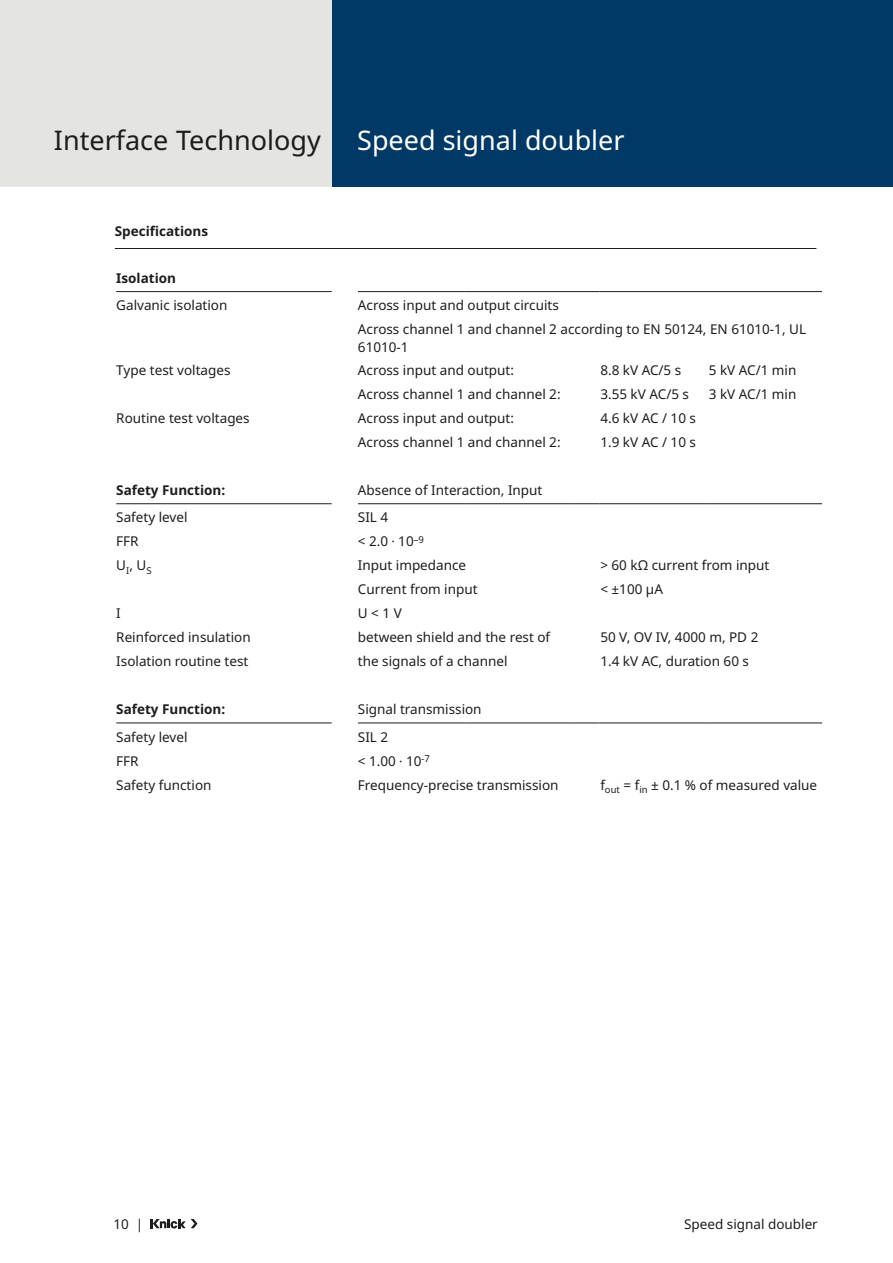
<style>
.page{position:relative;width:893px;height:1263px;background:#fff}
.page>*{position:absolute;margin:0;border:0;box-sizing:border-box;transform-origin:0 0}
.Headline_Produkt{font:27px "Noto Sans";color:#1d1d1b}
.Produktbereiche{font:27px "Noto Sans";color:#fff}
.Tabelle{font:13.5px/18px "Noto Sans";color:#1d1d1b}
.Zwischenüberschrift{font:700 13.5px "Noto Sans";color:#1d1d1b}
.Tabelle_Headline{font:700 13.5px "Noto Sans";color:#1d1d1b}
.s1{font-family:"Myriad Pro"}
</style>
<div class="page">
<div style="left:332px;top:0;width:561px;height:187px;background:#003866"></div>
<svg style="left:150px;top:1219px;width:47px;height:9px"></svg>
<div style="left:0;top:0;width:332px;height:187px;background:#e4e4e3"></div>
<hr style="left:115px;top:248px;width:701px;height:1px;background:#1d1d1b">
<hr style="left:116px;top:291px;width:216px;height:1px;background:#1d1d1b">
<hr style="left:358px;top:291px;width:108px;height:1px;background:#1d1d1b">
<hr style="left:466px;top:291px;width:108px;height:1px;background:#1d1d1b">
<svg style="left:574px;top:291px;width:26px;height:1px"></svg>
<hr style="left:600px;top:291px;width:108px;height:1px;background:#1d1d1b">
<hr style="left:708px;top:291px;width:114px;height:1px;background:#1d1d1b">
<hr style="left:116px;top:503px;width:216px;height:1px;background:#1d1d1b">
<hr style="left:358px;top:503px;width:108px;height:1px;background:#1d1d1b">
<hr style="left:466px;top:503px;width:108px;height:1px;background:#1d1d1b">
<svg style="left:574px;top:503px;width:26px;height:1px"></svg>
<hr style="left:600px;top:503px;width:108px;height:1px;background:#1d1d1b">
<hr style="left:708px;top:503px;width:114px;height:1px;background:#1d1d1b">
<hr style="left:116px;top:723px;width:216px;height:1px;background:#1d1d1b">
<hr style="left:358px;top:723px;width:108px;height:1px;background:#1d1d1b">
<hr style="left:466px;top:723px;width:108px;height:1px;background:#1d1d1b">
<svg style="left:574px;top:723px;width:26px;height:1px"></svg>
<hr style="left:600px;top:723px;width:108px;height:1px;background:#1d1d1b">
<hr style="left:708px;top:723px;width:114px;height:1px;background:#1d1d1b">
<p class="Headline_Produkt" style="left:54px;top:121px;width:269px">Interface Technology</p>
<p class="Produktbereiche" style="left:357px;top:121px;width:269px">Speed signal doubler</p>
<p class="Tabelle_Headline" style="left:115px;top:221px;width:95px">Specifications</p>
<p class="Zwischenüberschrift" style="left:116px;top:269px;width:61px">Isolation</p>
<p class="Tabelle" style="left:116px;top:297px;width:113px">Galvanic isolation</p>
<p class="Tabelle" style="left:358px;top:297px;width:202px">Across input and output circuits</p>
<p class="Tabelle" style="left:358px;top:321px;width:450px">Across channel 1 and channel 2 according to EN 50124, EN 61010-1, UL<br>61010-1</p>
<p class="Tabelle" style="left:116px;top:362px;width:116px">Type test voltages</p>
<p class="Tabelle" style="left:358px;top:362px;width:158px">Across input and output:</p>
<p class="Tabelle" style="left:600px;top:362px;width:82px">8.8 kV AC/5 s</p>
<p class="Tabelle" style="left:709px;top:362px;width:89px">5 kV AC/1 min</p>
<p class="Tabelle" style="left:358px;top:386px;width:204px">Across channel 1 and channel 2:</p>
<p class="Tabelle" style="left:600px;top:386px;width:90px">3.55 kV AC/5 s</p>
<p class="Tabelle" style="left:709px;top:386px;width:89px">3 kV AC/1 min</p>
<p class="Tabelle" style="left:116px;top:410px;width:135px">Routine test voltages</p>
<p class="Tabelle" style="left:358px;top:410px;width:158px">Across input and output:</p>
<p class="Tabelle" style="left:600px;top:410px;width:97px">4.6 kV AC / 10 s</p>
<p class="Tabelle" style="left:358px;top:434px;width:204px">Across channel 1 and channel 2:</p>
<p class="Tabelle" style="left:600px;top:434px;width:97px">1.9 kV AC / 10 s</p>
<p class="Zwischenüberschrift" style="left:116px;top:481px;width:110px">Safety Function:</p>
<p class="Tabelle" style="left:358px;top:482px;width:186px">Absence of Interaction, Input</p>
<p class="Tabelle" style="left:116px;top:509px;width:73px">Safety level</p>
<p class="Tabelle" style="left:358px;top:509px;width:32px">SIL 4</p>
<p class="Tabelle" style="left:116px;top:533px;width:24px">FFR</p>
<p class="Tabelle" style="left:358px;top:533px;width:67px">&lt; 2.0 <span class="s1">·</span> 10<sup>–9</sup></p>
<p class="Tabelle" style="left:116px;top:557px;width:37px">U<sub>I</sub>, U<sub>S</sub></p>
<p class="Tabelle" style="left:358px;top:557px;width:110px">Input impedance</p>
<p class="Tabelle" style="left:600px;top:557px;width:171px">&gt; 60 kΩ current from input</p>
<p class="Tabelle" style="left:358px;top:581px;width:121px">Current from input</p>
<p class="Tabelle" style="left:600px;top:581px;width:64px">&lt; ±100 μA</p>
<p class="Tabelle" style="left:116px;top:605px;width:6px">I</p>
<p class="Tabelle" style="left:358px;top:605px;width:45px">U &lt; 1 V</p>
<p class="Tabelle" style="left:116px;top:629px;width:136px">Reinforced insulation</p>
<p class="Tabelle" style="left:358px;top:626px;width:194px;line-height:24px">between shield and the rest of the signals of a channel</p>
<p class="Tabelle" style="left:600px;top:629px;width:160px">50 V, OV IV, 4000 m, PD 2</p>
<p class="Tabelle" style="left:116px;top:653px;width:134px">Isolation routine test</p>
<p class="Tabelle" style="left:600px;top:653px;width:150px">1.4 kV AC, duration 60 s</p>
<p class="Zwischenüberschrift" style="left:116px;top:700px;width:110px">Safety Function:</p>
<p class="Tabelle" style="left:358px;top:701px;width:125px">Signal transmission</p>
<p class="Tabelle" style="left:116px;top:728px;width:73px">Safety level</p>
<p class="Tabelle" style="left:358px;top:728px;width:32px">SIL 2</p>
<p class="Tabelle" style="left:116px;top:752px;width:24px">FFR</p>
<p class="Tabelle" style="left:358px;top:752px;width:73px">&lt; 1.00 <span class="s1">·</span> 10<sup>-7</sup></p>
<p class="Tabelle" style="left:116px;top:776px;width:97px">Safety function</p>
<p class="Tabelle" style="left:358px;top:776px;width:202px">Frequency-precise transmission</p>
<p class="Tabelle" style="left:600px;top:776px;width:218px">f<sub>out</sub> = f<sub>in</sub> ± 0.1 % of measured value</p>
<p class="Tabelle" style="left:113px;top:1215px;width:31px">10 |</p>
<p class="Tabelle" style="left:684px;top:1215px;width:135px">Speed signal doubler</p>
</div>
